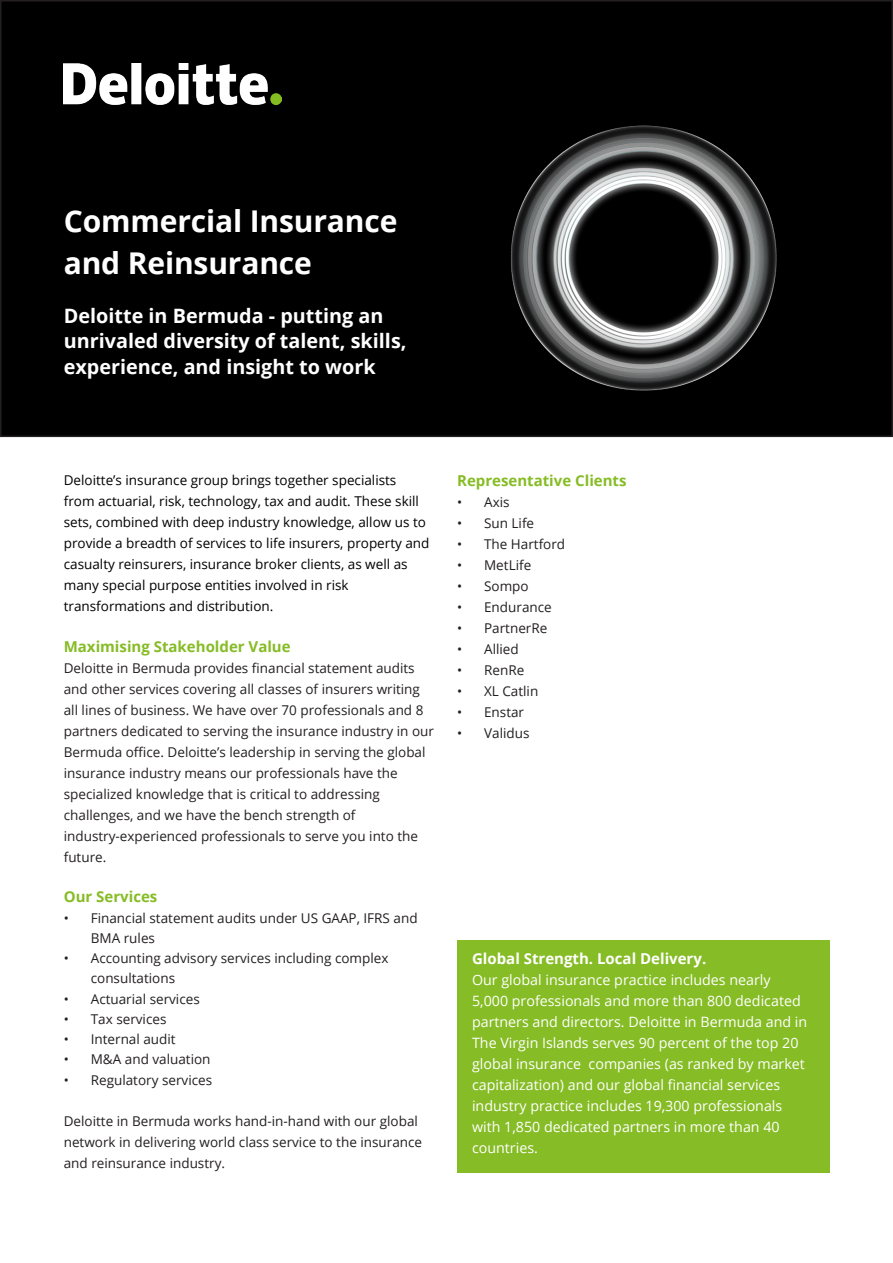
<style>
.page{position:relative;width:893px;height:1263px;background:#fff}
.page>*{position:absolute;margin:0;border:0;box-sizing:border-box;transform-origin:0 0}
.A_Page_Head__30-50pt{font:700 30px/42px "Open Sans";letter-spacing:-.005em;color:#fff}
.t1{font:700 19.8px/25.5px "Open Sans";color:#fff}
.Body_Copy{font:700 15px "Open Sans";color:#86bc25}
.t2{font:700 15px "Open Sans";color:#fff}
.t3{font:14.25px/21px "Open Sans";color:#fff}
.t4{font:13.5px/21px "Open Sans";color:#231f20}
.t5{font:13.5px/21px "Open Sans";color:#000}
</style>
<div class="page">
<div style="left:1px;top:1px;width:891px;height:435px;background:#000"></div>
<div style="left:0;top:0;width:893px;height:437px;border:2px solid #231f20"></div>
<div style="left:457px;top:940px;width:372px;height:232px;background:#86bc25"></div>
<img style="left:64px;top:64px;width:218px;height:41px">
<img style="left:511px;top:125px;width:266px;height:266px">
<p class="A_Page_Head__30-50pt" style="left:64px;top:199px;width:335px">Commercial Insurance and Reinsurance</p>
<p class="t1" style="left:64px;top:302px;width:321px">Deloitte in Bermuda - putting an</p>
<p class="t1" style="left:64px;top:328px;width:344px">unrivaled diversity of talent, skills, experience, and insight to work</p>
<p class="t5" style="left:64px;top:469px;width:367px">Deloitte’s insurance group brings together specialists from actuarial, risk, technology, tax and audit. These skill sets, combined with deep industry knowledge, allow us to provide a breadth of services to life insurers, property and casualty reinsurers, insurance broker clients, as well as many special purpose entities involved in risk</p>
<p class="t5" style="left:64px;top:595px;width:211px">transformations and distribution.</p>
<p class="Body_Copy" style="left:64px;top:636px;width:228px">Maximising Stakeholder Value</p>
<p class="t4" style="left:64px;top:657px;width:372px">Deloitte in Bermuda provides financial statement audits and other services covering all classes of insurers writing all lines of business. We have over 70 professionals and 8 partners dedicated to serving the insurance industry in our Bermuda office. Deloitte’s leadership in serving the global insurance industry means our professionals have the</p>
<p class="t4" style="left:64px;top:783px;width:318px">specialized knowledge that is critical to addressing</p>
<p class="t4" style="left:64px;top:804px;width:293px">challenges, and we have the bench strength of</p>
<p class="t4" style="left:64px;top:825px;width:356px">industry-experienced professionals to serve you into the future.</p>
<p class="Body_Copy" style="left:64px;top:886px;width:95px">Our Services</p>
<p class="t4" style="left:91px;top:907px;width:328px;line-height:20.2px;text-indent:-27px">• Financial statement audits under US GAAP, IFRS and<br>BMA rules</p>
<p class="t4" style="left:91px;top:948px;width:299px;line-height:20.2px;text-indent:-27px">• Accounting advisory services including complex consultations</p>
<p class="t4" style="left:64px;top:988px;width:138px">• Actuarial services</p>
<p class="t4" style="left:64px;top:1008px;width:104px">• Tax services</p>
<p class="t4" style="left:64px;top:1028px;width:113px">• Internal audit</p>
<p class="t4" style="left:64px;top:1048px;width:148px">• M&amp;A and valuation</p>
<p class="t4" style="left:64px;top:1069px;width:150px">• Regulatory services</p>
<p class="t4" style="left:64px;top:1110px;width:360px">Deloitte in Bermuda works hand-in-hand with our global network in delivering world class service to the insurance and reinsurance industry.</p>
<p class="Body_Copy" style="left:457px;top:470px;width:171px">Representative Clients</p>
<p class="t4" style="left:457px;top:492px;width:54px">• Axis</p>
<p class="t4" style="left:457px;top:513px;width:79px">• Sun Life</p>
<p class="t4" style="left:457px;top:534px;width:110px">• The Hartford</p>
<p class="t4" style="left:457px;top:555px;width:76px">• MetLife</p>
<p class="t4" style="left:457px;top:576px;width:73px">• Sompo</p>
<p class="t4" style="left:457px;top:597px;width:96px">• Endurance</p>
<p class="t4" style="left:457px;top:618px;width:92px">• PartnerRe</p>
<p class="t4" style="left:457px;top:639px;width:63px">• Allied</p>
<p class="t4" style="left:457px;top:660px;width:69px">• RenRe</p>
<p class="t4" style="left:457px;top:681px;width:83px">• XL Catlin</p>
<p class="t4" style="left:457px;top:702px;width:69px">• Enstar</p>
<p class="t4" style="left:457px;top:723px;width:74px">• Validus</p>
<p class="t2" style="left:472px;top:948px;width:236px">Global Strength. Local Delivery.</p>
<p class="t3" style="left:472px;top:969px;width:300px">Our global insurance practice includes nearly</p>
<p class="t3" style="left:472px;top:990px;width:330px">5,000 professionals and more than 800 dedicated</p>
<p class="t3" style="left:472px;top:1011px;width:337px">partners and directors. Deloitte in Bermuda and in The Virgin Islands serves 90 percent of the top 20 global insurance companies (as ranked by market capitalization) and our global financial services industry practice includes 19,300 professionals with 1,850 dedicated partners in more than 40 countries.</p>
</div>
